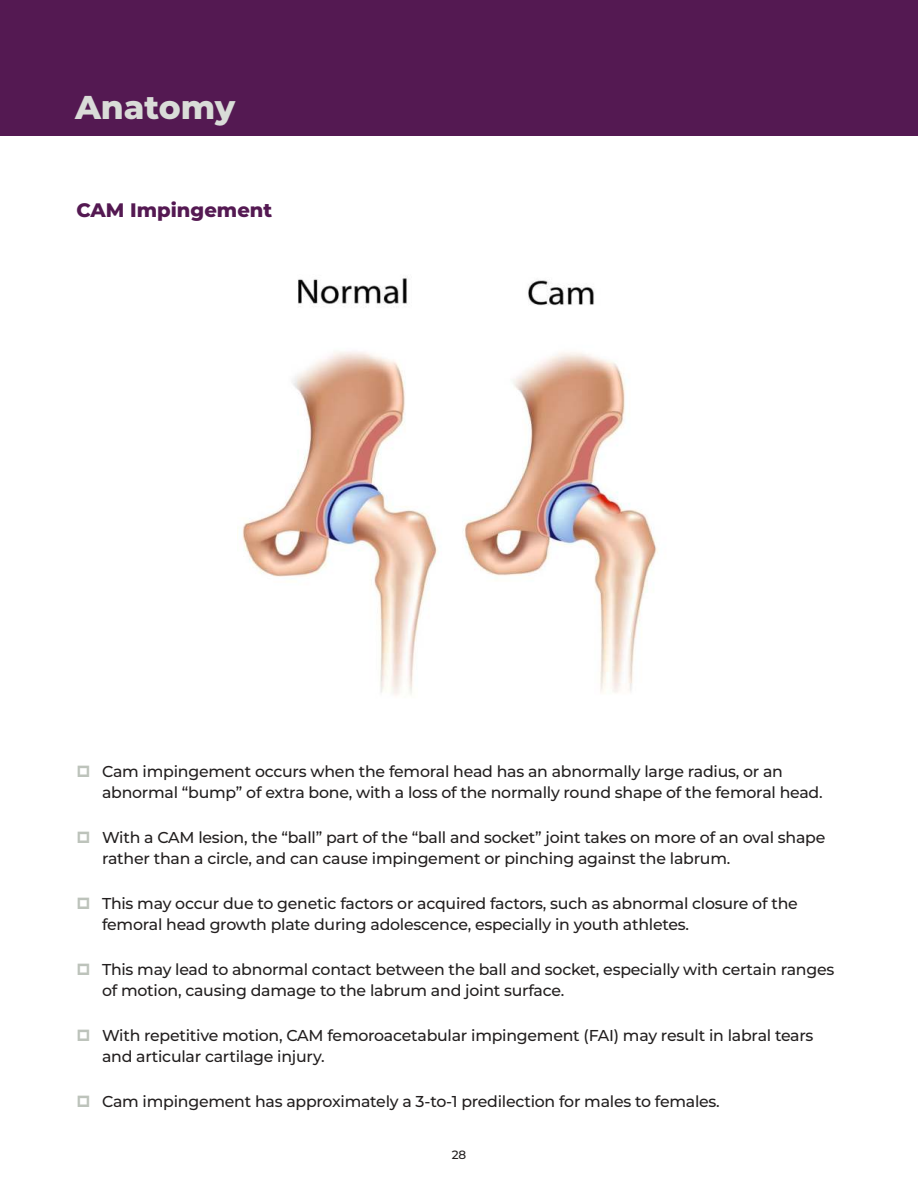
<style>
.page{position:relative;width:918px;height:1188px;background:#fff}
.page>*{position:absolute;margin:0;border:0;box-sizing:border-box;transform-origin:0 0}
.t1{font:800 33px "Montserrat";color:#d9dcd8}
.t2{font:800 19.5px "Montserrat";color:#541952}
.t3{font:500 15.75px/21px "Montserrat";letter-spacing:-.015em;color:#221f1f}
.t4{font:500 12px "Montserrat";color:#221f1f}
</style>
<div class="page">
<div style="left:0;top:0;width:918px;height:135px;background:#541952"></div>
<img style="left:237px;top:278px;width:201px;height:417px">
<img style="left:463px;top:280px;width:195px;height:413px">
<h1 class="t1" style="left:75px;top:91px;width:162px">Anatomy</h1>
<p class="t2" style="left:76px;top:200px;width:197px">CAM Impingement</p>
<p class="t3" style="left:102px;top:761px;width:722px">Cam impingement occurs when the femoral head has an abnormally large radius, or an abnormal “bump” of extra bone, with a loss of the normally round shape of the femoral head.</p>
<p class="t3" style="left:102px;top:827px;width:725px">With a CAM lesion, the “ball” part of the “ball and socket” joint takes on more of an oval shape rather than a circle, and can cause impingement or pinching against the labrum.</p>
<p class="t3" style="left:102px;top:893px;width:697px">This may occur due to genetic factors or acquired factors, such as abnormal closure of the femoral head growth plate during adolescence, especially in youth athletes.</p>
<p class="t3" style="left:102px;top:959px;width:734px">This may lead to abnormal contact between the ball and socket, especially with certain ranges of motion, causing damage to the labrum and joint surface.</p>
<p class="t3" style="left:102px;top:1025px;width:713px">With repetitive motion, CAM femoroacetabular impingement (FAI) may result in labral tears and articular cartilage injury.</p>
<p class="t3" style="left:102px;top:1091px;width:619px">Cam impingement has approximately a 3-to-1 predilection for males to females.</p>
<p class="t4" style="left:452px;top:1149px;width:16px">28</p>
</div>
